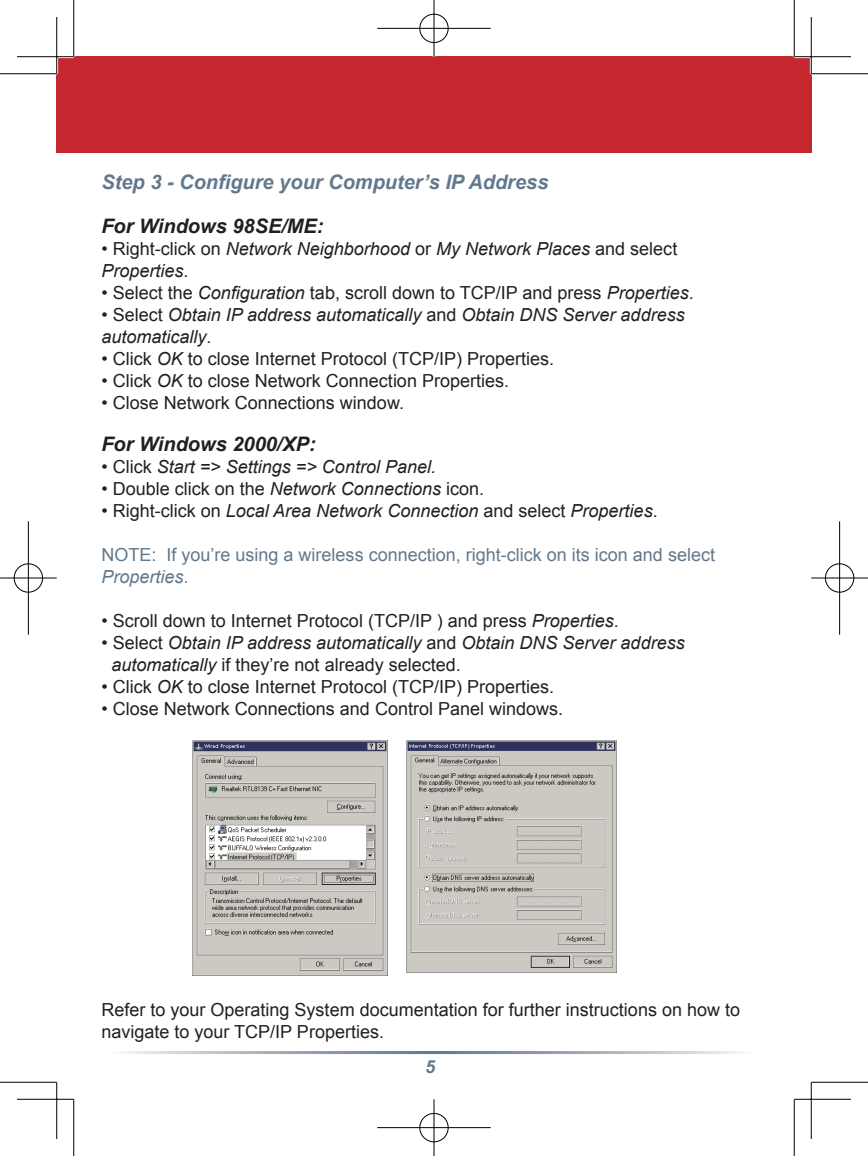
<style>
.page{position:relative;width:868px;height:1156px;background:#fff}
.page>*{position:absolute;margin:0;border:0;box-sizing:border-box;transform-origin:0 0}
.t1{font:italic 700 20px "Arial";color:#62788c}
.t2{font:italic 700 20px "Arial";color:#231f20}
.t3{font:18px/22px "Arial";color:#231f20}
.t4{font:italic 18px/22px "Arial";color:#231f20}
.t5{font:18px/22px "Arial";color:#62788c}
.t6{font:italic 700 18px "Arial";color:#62788c}
.s1{font-style:normal}
.s2{font-style:italic}
</style>
<div class="page">
<div style="left:57px;top:57px;width:754px;height:95px;background:#c4272d"></div>
<div style="left:104px;top:1050px;width:648px;height:3px;border:2px solid #fff"></div>
<img style="left:406px;top:740px;width:210px;height:232px">
<img style="left:193px;top:740px;width:195px;height:235px">
<hr style="left:17px;top:55px;width:57px;height:3px;background:#fff">
<hr style="left:794px;top:55px;width:56px;height:3px;background:#fff">
<hr style="left:55px;top:17px;width:3px;height:57px;background:#fff">
<hr style="left:809px;top:17px;width:3px;height:57px;background:#fff">
<hr style="left:0;top:73px;width:57px;height:1px;background:#000">
<hr style="left:811px;top:73px;width:56px;height:1px;background:#000">
<hr style="left:0;top:1081px;width:57px;height:1px;background:#000">
<hr style="left:811px;top:1081px;width:56px;height:1px;background:#000">
<hr style="left:73px;top:0;width:1px;height:57px;background:#000">
<hr style="left:73px;top:1099px;width:1px;height:56px;background:#000">
<hr style="left:793px;top:0;width:1px;height:57px;background:#000">
<hr style="left:793px;top:1099px;width:1px;height:56px;background:#000">
<hr style="left:17px;top:56px;width:57px;height:1px;background:#000">
<hr style="left:794px;top:56px;width:56px;height:1px;background:#000">
<hr style="left:17px;top:1098px;width:57px;height:1px;background:#000">
<hr style="left:794px;top:1098px;width:56px;height:1px;background:#000">
<hr style="left:56px;top:17px;width:1px;height:57px;background:#000">
<hr style="left:56px;top:1082px;width:1px;height:56px;background:#000">
<hr style="left:810px;top:17px;width:1px;height:57px;background:#000">
<hr style="left:810px;top:1082px;width:1px;height:56px;background:#000">
<div style="left:418px;top:13px;width:31px;height:31px;border:3px solid #fff;border-radius:50%"></div>
<hr style="left:377px;top:27px;width:113px;height:3px;background:#fff">
<hr style="left:432px;top:0;width:3px;height:57px;background:#fff">
<div style="left:419px;top:14px;width:29px;height:29px;border:1px solid #000;border-radius:50%"></div>
<hr style="left:377px;top:28px;width:113px;height:1px;background:#000">
<hr style="left:433px;top:0;width:1px;height:57px;background:#000">
<div style="left:418px;top:1111px;width:31px;height:32px;border:3px solid #fff;border-radius:50%"></div>
<hr style="left:377px;top:1126px;width:113px;height:2px;background:#fff">
<hr style="left:432px;top:1099px;width:3px;height:56px;background:#fff">
<div style="left:419px;top:1113px;width:29px;height:29px;border:1px solid #000;border-radius:50%"></div>
<hr style="left:377px;top:1127px;width:113px;height:1px;background:#000">
<hr style="left:433px;top:1099px;width:1px;height:56px;background:#000">
<div style="left:13px;top:562px;width:31px;height:31px;border:3px solid #fff;border-radius:50%"></div>
<hr style="left:0;top:576px;width:57px;height:3px;background:#fff">
<hr style="left:27px;top:521px;width:3px;height:113px;background:#fff">
<div style="left:14px;top:563px;width:29px;height:29px;border:1px solid #000;border-radius:50%"></div>
<hr style="left:0;top:577px;width:57px;height:1px;background:#000">
<hr style="left:28px;top:521px;width:1px;height:113px;background:#000">
<div style="left:823px;top:562px;width:32px;height:31px;border:3px solid #fff;border-radius:50%"></div>
<hr style="left:811px;top:576px;width:56px;height:3px;background:#fff">
<hr style="left:838px;top:521px;width:2px;height:113px;background:#fff">
<div style="left:825px;top:563px;width:29px;height:29px;border:1px solid #000;border-radius:50%"></div>
<hr style="left:811px;top:577px;width:56px;height:1px;background:#000">
<hr style="left:839px;top:521px;width:1px;height:113px;background:#000">
<p class="t1" style="left:101px;top:169px;width:448px">Step 3 - Configure your Computer’s IP Address</p>
<p class="t2" style="left:101px;top:213px;width:224px">For Windows 98SE/ME:</p>
<p class="t4" style="left:101px;top:238px;width:577px"><span class="s1">• Right-click on</span> Network Neighborhood <span class="s1">or</span> My Network Places <span class="s1">and select<br></span>Properties<span class="s1">.</span></p>
<p class="t3" style="left:101px;top:282px;width:593px">• Select the <span class="s2">Configuration</span> tab, scroll down to TCP/IP and press <span class="s2">Properties</span>.</p>
<p class="t4" style="left:101px;top:304px;width:584px"><span class="s1">• Select</span> Obtain IP address automatically <span class="s1">and</span> Obtain DNS Server address automatically<span class="s1">.</span></p>
<p class="t3" style="left:101px;top:348px;width:454px">• Click <span class="s2">OK</span> to close Internet Protocol (TCP/IP) Properties.</p>
<p class="t3" style="left:101px;top:370px;width:409px">• Click <span class="s2">OK</span> to close Network Connection Properties.</p>
<p class="t3" style="left:101px;top:392px;width:304px">• Close Network Connections window.</p>
<p class="t2" style="left:101px;top:431px;width:216px">For Windows 2000/XP:</p>
<p class="t4" style="left:101px;top:456px;width:336px"><span class="s1">• Click</span> Start =&gt; Settings =&gt; Control Panel.</p>
<p class="t3" style="left:101px;top:478px;width:384px">• Double click on the <span class="s2">Network Connections</span> icon.</p>
<p class="t4" style="left:101px;top:500px;width:557px"><span class="s1">• Right-click on</span> Local Area Network Connection <span class="s1">and select</span> Properties<span class="s1">.</span></p>
<p class="t5" style="left:101px;top:544px;width:615px">NOTE: If you’re using a wireless connection, right-click on its icon and select<br><span class="s2">Properties</span>.</p>
<p class="t3" style="left:101px;top:610px;width:519px">• Scroll down to Internet Protocol (TCP/IP ) and press <span class="s2">Properties</span>.</p>
<p class="t4" style="left:111px;top:632px;width:574px;text-indent:-10px"><span class="s1">• Select</span> Obtain IP address automatically <span class="s1">and</span> Obtain DNS Server address automatically <span class="s1">if they’re not already selected.</span></p>
<p class="t3" style="left:101px;top:676px;width:454px">• Click <span class="s2">OK</span> to close Internet Protocol (TCP/IP) Properties.</p>
<p class="t3" style="left:101px;top:698px;width:463px">• Close Network Connections and Control Panel windows.</p>
<p class="t3" style="left:101px;top:998px;width:640px">Refer to your Operating System documentation for further instructions on how to navigate to your TCP/IP Properties.</p>
<p class="t6" style="left:425px;top:1054px;width:12px">5</p>
</div>
